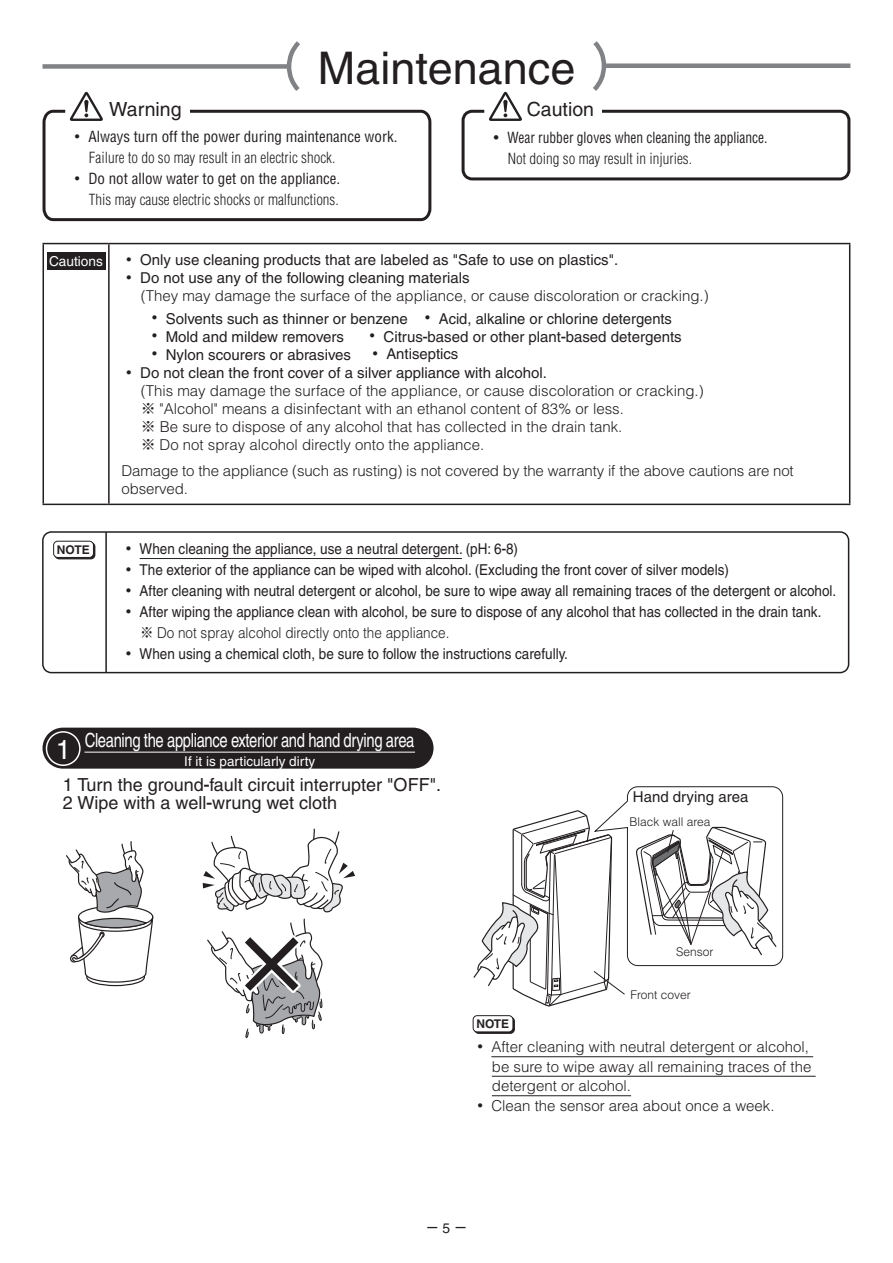
<style>
.page{position:relative;width:893px;height:1263px;background:#fff}
.page>*{position:absolute;margin:0;border:0;box-sizing:border-box;transform-origin:0 0}
.t1{font:45px "Helvetica";color:#231f20}
.t2{font:27px "Helvetica";color:#fff}
.t3{font:19.5px "Helvetica";letter-spacing:-.025em;color:#fff;scale:.76 1}
.t4{font:19.5px "Helvetica";color:#231f20}
.t5{font:18px/18px "Helvetica";color:#231f20}
.t6{font:300 15px/18px "Helvetica";color:#231f20}
.t7{font:15px/21px "Helvetica";color:#231f20;scale:.9 1}
.t8{font:15px "Helvetica";color:#231f20}
.t9{font:condensed 15px/21px "Helvetica";color:#231f20}
.t10{font:300 condensed 15px/21px "Helvetica";color:#231f20;text-align:right}
.t11{font:condensed 15px/21px "Helvetica";color:#231f20;scale:.9 1}
.t12{font:13.8px "Shin Go Pro Medium 90 msp RKSJ H";color:#231f20}
.t13{font:13.5px "Helvetica";color:#fff}
.t14{font:300 12px "Helvetica";color:#231f20}
.t15{font:700 12px "Helvetica";color:#231f20}
.s1{font-family:"Shin Go Pro Medium 90 msp RKSJ H";font-stretch:normal;font-size:14.85px}
.s2{font-weight:300}
.s3{font-family:"Shin Go Pro Medium 90 msp RKSJ H";font-weight:400;font-stretch:normal;font-size:14.85px}
.s4{font-weight:400}
.s5{font-family:"Koz Min Pro Regular 90 msp RKSJ H";font-stretch:normal;font-size:14.85px}
.s6{font-size:13.65px;color:#fff}
.s7{font-family:"Shin Go Pro Medium 90 msp RKSJ H";font-size:14.85px}
.s8{font-family:"Shin Go Pro Medium 90 msp RKSJ H";font-weight:400;font-size:14.85px}
.s9{font-family:"Shin Go Pro Medium 90 msp RKSJ H"}
.s10{font-size:14.85px}
.s11{font-family:"Shin Go Pro Light 90 msp RKSJ H";font-weight:400}
.s12{font-family:"Shin Go Pro Light 90 msp RKSJ H"}
.s13{font-family:"Helvetica"}
</style>
<div class="page">
<svg style="left:42px;top:531px;width:808px;height:143px"></svg>
<hr style="left:105px;top:532px;width:2px;height:141px;background:#231f20">
<svg style="left:43px;top:728px;width:391px;height:41px;background:#302c2d"></svg>
<hr style="left:43px;top:243px;width:66px;height:1px;background:#231f20">
<hr style="left:43px;top:244px;width:1px;height:260px;background:#231f20">
<hr style="left:109px;top:243px;width:741px;height:1px;background:#231f20">
<hr style="left:108px;top:244px;width:2px;height:260px;background:#231f20">
<hr style="left:849px;top:244px;width:1px;height:260px;background:#231f20">
<hr style="left:43px;top:504px;width:66px;height:1px;background:#231f20">
<hr style="left:109px;top:504px;width:741px;height:1px;background:#231f20">
<div style="left:47px;top:252px;width:59px;height:17px;background:#231f20"></div>
<svg style="left:473px;top:786px;width:310px;height:221px"></svg>
<hr style="left:140px;top:558px;width:322px;height:1px;background:#231f20">
<svg style="left:42px;top:41px;width:390px;height:181px"></svg>
<svg style="left:461px;top:41px;width:390px;height:140px"></svg>
<hr style="left:491px;top:1056px;width:322px;height:1px;background:#231f20">
<hr style="left:492px;top:1076px;width:324px;height:1px;background:#231f20">
<hr style="left:492px;top:1095px;width:139px;height:1px;background:#231f20">
<div style="left:475px;top:1017px;width:39px;height:16px;background:#2a2627;border-radius:4px"></div>
<div style="left:474px;top:1017px;width:41px;height:17px;border:1px solid #231f20;border-radius:4px"></div>
<div style="left:473px;top:1016px;width:40px;height:16px;background:#fff;border-radius:4px"></div>
<div style="left:473px;top:1015px;width:40px;height:17px;border:1px solid #231f20;border-radius:4px"></div>
<svg style="left:66px;top:841px;width:88px;height:146px"></svg>
<svg style="left:203px;top:828px;width:152px;height:210px"></svg>
<div style="left:55px;top:542px;width:40px;height:17px;border:1px solid #231f20;border-radius:4px"></div>
<div style="left:54px;top:541px;width:39px;height:16px;background:#fff;border-radius:4px"></div>
<div style="left:53px;top:541px;width:41px;height:17px;border:1px solid #231f20;border-radius:4px"></div>
<h1 class="t1" style="left:318px;top:52px;width:259px">Maintenance</h1>
<h3 class="t4" style="left:109px;top:102px;width:74px">Warning</h3>
<h3 class="t4" style="left:527px;top:102px;width:69px">Caution</h3>
<p class="t9" style="left:89px;top:128px;width:310px;text-indent:-19px"><span class="s1">•</span> Always turn off the power during maintenance work.<br><span class="s2">Failure to do so may result in an electric shock.</span></p>
<p class="t10" style="left:70px;top:170px;width:272px"><span class="s3">•</span> <span class="s4">Do not allow water to get on the appliance.<br></span>This may cause electric shocks or malfunctions.</p>
<p class="t11" style="left:508px;top:129px;width:290px;text-indent:-19px"><span class="s5">•</span> Wear rubber gloves when cleaning the appliance.<br><span class="s2">Not doing so may result in injuries.</span></p>
<p class="t8" style="left:49px;top:254px;width:571px"><span class="s6">Cautions</span> <span class="s7">•</span> Only use cleaning products that are labeled as "Safe to use on plastics".</p>
<p class="t6" style="left:141px;top:270px;width:570px;text-indent:-19px"><span class="s8">•</span> <span class="s4">Do not use any of the following cleaning materials<br></span>(They may damage the surface of the appliance, or cause discoloration or cracking.)</p>
<p class="t8" style="left:147px;top:313px;width:526px"><span class="s7">•</span> Solvents such as thinner or benzene <span class="s7">•</span> Acid, alkaline or chlorine detergents</p>
<p class="t8" style="left:147px;top:331px;width:198px"><span class="s7">•</span> Mold and mildew removers</p>
<p class="t8" style="left:365px;top:331px;width:318px"><span class="s7">•</span> Citrus<span class="s9">-</span>based or other plant<span class="s9">-</span>based detergents</p>
<p class="t8" style="left:147px;top:349px;width:313px"><span class="s7">•</span> Nylon scourers or abrasives <span class="s7">•</span> <span class="s10">Antiseptics</span></p>
<p class="t6" style="left:141px;top:365px;width:564px;text-indent:-19px"><span class="s8">•</span> <span class="s4">Do not clean the front cover of a silver appliance with alcohol.<br></span>(This may damage the surface of the appliance, or cause discoloration or cracking.) <span class="s11">※</span> "Alcohol" means a disinfectant with an ethanol content of 83% or less.<br><span class="s11">※</span> Be sure to dispose of any alcohol that has collected in the drain tank.<br><span class="s11">※</span> Do not spray alcohol directly onto the appliance.</p>
<p class="t6" style="left:122px;top:463px;width:674px">Damage to the appliance (such as rusting) is not covered by the warranty if the above cautions are not observed.</p>
<p class="t15" style="left:57px;top:545px;width:34px">NOTE</p>
<p class="t7" style="left:121px;top:540px;width:443px"><span class="s7">•</span> When cleaning the appliance, use a neutral detergent. (pH: 6<span class="s9">-</span>8)</p>
<p class="t7" style="left:121px;top:561px;width:677px"><span class="s7">•</span> The exterior of the appliance can be wiped with alcohol. (Excluding the front cover of silver models)</p>
<p class="t7" style="left:121px;top:582px;width:796px"><span class="s7">•</span> After cleaning with neutral detergent or alcohol, be sure to wipe away all remaining traces of the detergent or alcohol.</p>
<p class="t7" style="left:140px;top:603px;width:758px;text-indent:-19px"><span class="s7">•</span> After wiping the appliance clean with alcohol, be sure to dispose of any alcohol that has collected in the drain tank. <span class="s12">※</span> <span class="s2">Do not spray alcohol directly onto the appliance.</span></p>
<p class="t7" style="left:121px;top:645px;width:498px"><span class="s7">•</span> When using a chemical cloth, be sure to follow the instructions carefully.</p>
<h2 class="t2" style="left:56px;top:739px;width:17px">1</h2>
<h3 class="t3" style="left:85px;top:733px;width:435px">Cleaning the appliance exterior and hand drying area</h3>
<p class="t13" style="left:184px;top:756px;width:133px">If it is particularly dirty</p>
<p class="t5" style="left:63px;top:778px;width:380px">1 Turn the ground<span class="s9">-</span>fault circuit interrupter "OFF".<br>2 Wipe with a well<span class="s9">-</span>wrung wet cloth</p>
<p class="t8" style="left:633px;top:791px;width:117px">Hand drying area</p>
<p class="t14" style="left:629px;top:817px;width:83px">Black wall area</p>
<p class="t14" style="left:676px;top:947px;width:39px">Sensor</p>
<p class="t14" style="left:630px;top:990px;width:62px">Front cover</p>
<p class="t15" style="left:476px;top:1019px;width:34px">NOTE</p>
<p class="t6" style="left:492px;top:1038px;width:321px;line-height:19.5px;text-indent:-19px"><span class="s8">•</span> After cleaning with neutral detergent or alcohol, be sure to wipe away all remaining traces of the detergent or alcohol.</p>
<p class="t6" style="left:473px;top:1098px;width:303px"><span class="s8">•</span> Clean the sensor area about once a week.</p>
<p class="t12" style="left:425px;top:1222px;width:44px">－<span class="s13">5</span>－</p>
</div>
